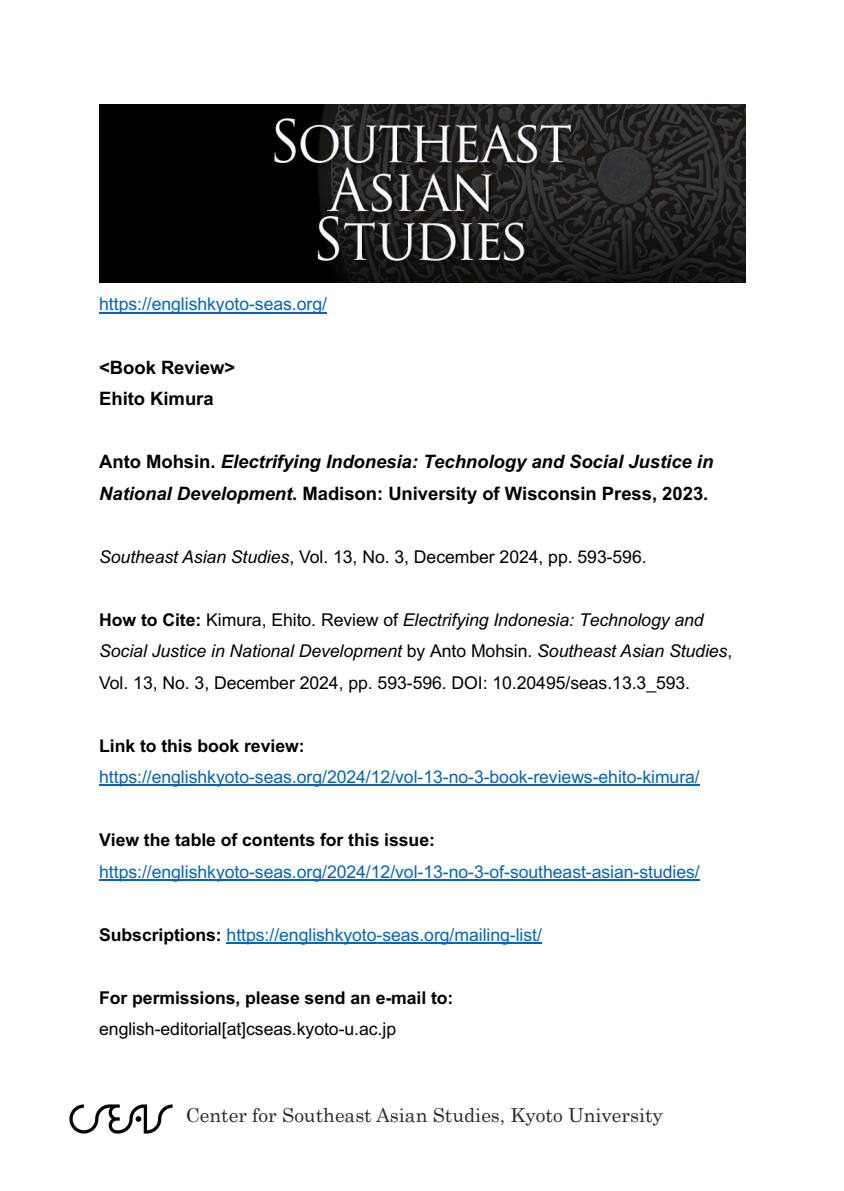
<style>
.page{position:relative;width:844px;height:1191px;background:#fff}
.page>*{position:absolute;margin:0;border:0;box-sizing:border-box;transform-origin:0 0}
.t1{font:19.25px "Century";color:#292929}
.t2{font:italic 700 18.55px/31.5px "Arial";letter-spacing:-.005em;color:#000}
.t3{font:700 18.55px/31.5px "Arial";letter-spacing:-.005em;color:#000}
.t4{font:17.68px/31.5px "Arial";letter-spacing:-.005em;color:#000}
.t5{font:17.68px "Arial";letter-spacing:-.005em;color:#0563c1}
.t6{font:700 17.68px "Arial";letter-spacing:-.005em;color:#000}
.s1{font-style:normal}
.s2{font-style:italic}
.s3{font-weight:700}
.s4{font-weight:700;color:#000}
</style>
<div class="page">
<img style="left:69px;top:1104px;width:104px;height:30px">
<hr style="left:99px;top:312px;width:228px;height:1px;background:#0563c1">
<hr style="left:99px;top:785px;width:600px;height:1px;background:#0563c1">
<hr style="left:99px;top:879px;width:600px;height:1px;background:#0563c1">
<hr style="left:226px;top:942px;width:316px;height:1px;background:#0563c1">
<img style="left:99px;top:104px;width:646px;height:179px">
<p class="t5" style="left:99px;top:294px;width:229px">https://englishkyoto-seas.org/</p>
<p class="t3" style="left:99px;top:352px;width:137px">&lt;Book Review&gt;<br>Ehito Kimura</p>
<p class="t2" style="left:99px;top:446px;width:615px"><span class="s1">Anto Mohsin.</span> Electrifying Indonesia: Technology and Social Justice in<br>National Development<span class="s1">. Madison: University of Wisconsin Press, 2023.</span></p>
<p class="t4" style="left:99px;top:541px;width:549px"><span class="s2">Southeast Asian Studies</span>, Vol. 13, No. 3, December 2024, pp. 593-596.</p>
<p class="t4" style="left:99px;top:604px;width:634px"><span class="s3">How to Cite:</span> Kimura, Ehito. Review of <span class="s2">Electrifying Indonesia: Technology and<br>Social Justice in National Development</span> by Anto Mohsin. <span class="s2">Southeast Asian Studies</span>,<br>Vol. 13, No. 3, December 2024, pp. 593-596. DOI: 10.20495/seas.13.3_593.</p>
<p class="t6" style="left:99px;top:735px;width:207px">Link to this book review:</p>
<p class="t5" style="left:99px;top:767px;width:602px">https://englishkyoto-seas.org/2024/12/vol-13-no-3-book-reviews-ehito-kimura/</p>
<p class="t6" style="left:99px;top:830px;width:337px">View the table of contents for this issue:</p>
<p class="t5" style="left:99px;top:861px;width:602px">https://englishkyoto-seas.org/2024/12/vol-13-no-3-of-southeast-asian-studies/</p>
<p class="t5" style="left:99px;top:924px;width:444px"><span class="s4">Subscriptions:</span> https://englishkyoto-seas.org/mailing-list/</p>
<p class="t6" style="left:99px;top:987px;width:356px">For permissions, please send an e-mail to:</p>
<p class="t4" style="left:99px;top:1013px;width:298px">english-editorial[at]cseas.kyoto-u.ac.jp</p>
<p class="t1" style="left:186px;top:1103px;width:478px">Center for Southeast Asian Studies, Kyoto University</p>
</div>
